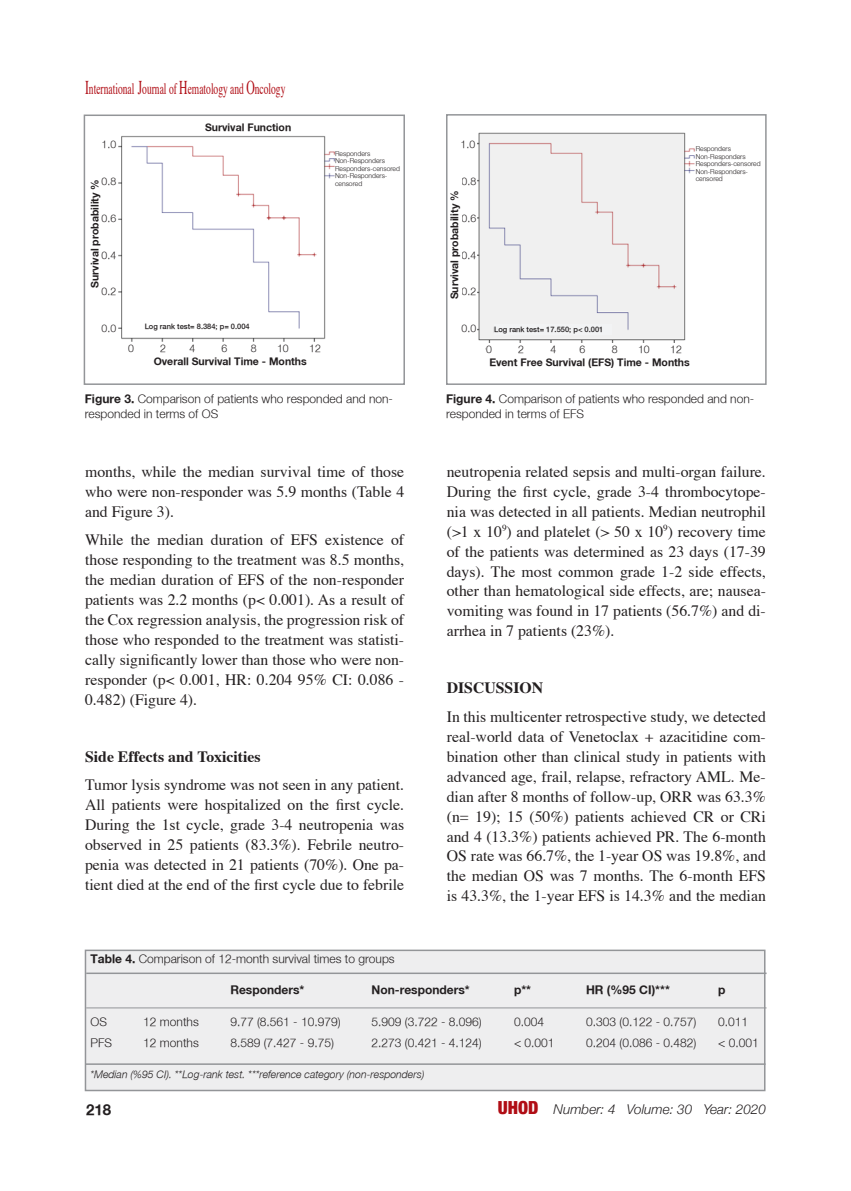
<style>
.page{position:relative;width:851px;height:1191px;background:#fff}
.page>*{position:absolute;margin:0;border:0;box-sizing:border-box;transform-origin:0 0}
.t1{font:15.9px "Times";color:#b00d15;scale:.6 1}
.t2{font:15.75px/20px "Times";color:#231f20;text-align:justify}
.t3{font:700 15.75px "Times";color:#231f20}
.t4{font:700 15px "Helvetica Neu";color:#231f20}
.t5{font:italic 300 13.5px "Helvetica Neue";color:#231f20}
.t6{font:300 12px/14.4px "Helvetica Neu";color:#231f20}
.t7{font:700 12px "Helvetica Neu";color:#231f20}
.t8{font:700 10.5px "Helvetica Neu";color:#231f20}
.t9{font:italic 300 10.5px "Helvetica Neu";color:#231f20}
.t10{font:300 10.5px "Helvetica Neu";color:#231f20}
.t11{font:500 7.5px "Helvetica Neu";color:#231f20}
.t12{font:300 6.75px/7.5px "Helvetica Neu";color:#231f20}
.s1{font-size:19.5px}
.s2{font-weight:700}
.s3{font-weight:900;font-style:normal;font-stretch:condensed;font-size:18px;color:#b00d15}
</style>
<div class="page">
<div style="left:85px;top:950px;width:679px;height:140px;background:#eeeeef"></div>
<div style="left:85px;top:949px;width:680px;height:142px;border:2px solid #939598"></div>
<img style="left:118px;top:136px;width:217px;height:206px">
<div style="left:84px;top:114px;width:321px;height:271px;border:2px solid #939598"></div>
<img style="left:477px;top:132px;width:218px;height:218px">
<div style="left:446px;top:114px;width:320px;height:271px;border:2px solid #939598"></div>
<div style="left:486px;top:343px;width:207px;height:33px;background:#fff"></div>
<div style="left:448px;top:175px;width:13px;height:140px;background:#fff"></div>
<div style="left:145px;top:322px;width:117px;height:10px;background:#fff"></div>
<div style="left:494px;top:324px;width:117px;height:11px;background:#f2f3f4"></div>
<hr style="left:86px;top:972px;width:680px;height:2px;background:#939598">
<hr style="left:85px;top:1063px;width:680px;height:1px;background:#939598">
<hr style="left:86px;top:1007px;width:680px;height:1px;background:#939598">
<p class="t1" style="left:85px;top:78px;width:335px"><span class="s1">I</span>nternational <span class="s1">J</span>ournal of <span class="s1">H</span>ematology and <span class="s1">O</span>ncology</p>
<p class="t10" style="left:102px;top:138px;width:16px">1.0</p>
<p class="t10" style="left:102px;top:175px;width:16px">0.8</p>
<p class="t10" style="left:102px;top:212px;width:16px">0.6</p>
<p class="t10" style="left:102px;top:248px;width:16px">0.4</p>
<p class="t10" style="left:102px;top:285px;width:16px">0.2</p>
<p class="t10" style="left:102px;top:322px;width:16px">0.0</p>
<p class="t8" style="left:88px;top:288px;width:110px;rotate:-90deg">Survival probability %</p>
<p class="t8" style="left:205px;top:121px;width:88px">Survival Function</p>
<p class="t10" style="left:460px;top:138px;width:16px">1.0</p>
<p class="t10" style="left:461px;top:175px;width:16px">0.8</p>
<p class="t10" style="left:461px;top:212px;width:16px">0.6</p>
<p class="t10" style="left:461px;top:248px;width:16px">0.4</p>
<p class="t10" style="left:461px;top:285px;width:16px">0.2</p>
<p class="t10" style="left:461px;top:322px;width:16px">0.0</p>
<p class="t12" style="left:335px;top:150px;width:37px">Responders</p>
<p class="t12" style="left:335px;top:157px;width:51px">Non-Responders</p>
<p class="t12" style="left:335px;top:165px;width:66px">Responders-censored</p>
<p class="t12" style="left:335px;top:172px;width:54px">Non-Responders&shy;censored</p>
<p class="t8" style="left:448px;top:299px;width:110px;rotate:-90deg">Survival probability %</p>
<p class="t11" style="left:145px;top:322px;width:107px">Log rank test= 8.384; p= 0.004</p>
<p class="t11" style="left:494px;top:324px;width:111px">Log rank test= 17.550; p&lt; 0.001</p>
<p class="t12" style="left:695px;top:145px;width:37px">Responders</p>
<p class="t12" style="left:695px;top:152px;width:51px">Non-Responders</p>
<p class="t12" style="left:695px;top:160px;width:66px">Responders-censored</p>
<p class="t12" style="left:695px;top:167px;width:54px">Non-Responders&shy;censored</p>
<p class="t10" style="left:128px;top:342px;width:7px">0</p>
<p class="t10" style="left:160px;top:342px;width:7px">2</p>
<p class="t10" style="left:189px;top:342px;width:7px">4</p>
<p class="t10" style="left:221px;top:342px;width:7px">6</p>
<p class="t10" style="left:251px;top:342px;width:7px">8</p>
<p class="t10" style="left:277px;top:342px;width:13px">10</p>
<p class="t10" style="left:309px;top:342px;width:13px">12</p>
<p class="t8" style="left:154px;top:355px;width:155px">Overall Survival Time - Months</p>
<p class="t10" style="left:486px;top:343px;width:7px">0</p>
<p class="t10" style="left:518px;top:343px;width:7px">2</p>
<p class="t10" style="left:550px;top:343px;width:7px">4</p>
<p class="t10" style="left:579px;top:343px;width:7px">6</p>
<p class="t10" style="left:611px;top:343px;width:7px">8</p>
<p class="t10" style="left:638px;top:343px;width:13px">10</p>
<p class="t10" style="left:670px;top:343px;width:13px">12</p>
<p class="t8" style="left:489px;top:356px;width:202px">Event Free Survival (EFS) Time - Months</p>
<p class="t6" style="left:85px;top:391px;width:310px"><span class="s2">Figure 3.</span> Comparison of patients who responded and non&shy;responded in terms of OS</p>
<p class="t6" style="left:446px;top:391px;width:310px"><span class="s2">Figure 4.</span> Comparison of patients who responded and non&shy;responded in terms of EFS</p>
<p class="t2" style="left:85px;top:462px;width:320px">months, while the median survival time of those who were non-responder was 5.9 months (Table 4 and Figure 3).</p>
<p class="t2" style="left:85px;top:531px;width:320px">While the median duration of EFS existence of those responding to the treatment was 8.5 months, the median duration of EFS of the non-responder patients was 2.2 months (p&lt; 0.001). As a result of the Cox regression analysis, the progression risk of those who responded to the treatment was statisti&shy;cally significantly lower than those who were non&shy;responder (p&lt; 0.001, HR: 0.204 95% CI: 0.086 - 0.482) (Figure 4).</p>
<p class="t3" style="left:85px;top:746px;width:177px">Side Effects and Toxicities</p>
<p class="t2" style="left:85px;top:776px;width:320px">Tumor lysis syndrome was not seen in any patient.<br>All patients were hospitalized on the first cycle.<br>During the 1st cycle, grade 3-4 neutropenia was observed in 25 patients (83.3%). Febrile neutro&shy;penia was detected in 21 patients (70%). One pa&shy;tient died at the end of the first cycle due to febrile</p>
<p class="t2" style="left:446px;top:462px;width:320px">neutropenia related sepsis and multi-organ failure.<br>During the first cycle, grade 3-4 thrombocytope&shy;nia was detected in all patients. Median neutrophil (&gt;1 x 10<sup>9</sup>) and platelet (&gt; 50 x 10<sup>9</sup>) recovery time of the patients was determined as 23 days (17-39 days). The most common grade 1-2 side effects, other than hematological side effects, are; nausea&shy;vomiting was found in 17 patients (56.7%) and di&shy;arrhea in 7 patients (23%).</p>
<p class="t3" style="left:446px;top:677px;width:98px">DISCUSSION</p>
<p class="t2" style="left:446px;top:707px;width:320px">In this multicenter retrospective study, we detected real-world data of Venetoclax + azacitidine com&shy;bination other than clinical study in patients with advanced age, frail, relapse, refractory AML. Me&shy;dian after 8 months of follow-up, ORR was 63.3% (n= 19); 15 (50%) patients achieved CR or CRi and 4 (13.3%) patients achieved PR. The 6-month OS rate was 66.7%, the 1-year OS was 19.8%, and the median OS was 7 months. The 6-month EFS is 43.3%, the 1-year EFS is 14.3% and the median</p>
<p class="t6" style="left:90px;top:951px;width:306px"><span class="s2">Table 4.</span> Comparison of 12-month survival times to groups</p>
<p class="t7" style="left:230px;top:982px;width:75px">Responders*</p>
<p class="t7" style="left:371px;top:982px;width:100px">Non-responders*</p>
<p class="t7" style="left:514px;top:982px;width:19px">p**</p>
<p class="t7" style="left:586px;top:982px;width:85px">HR (%95 CI)***</p>
<p class="t7" style="left:718px;top:982px;width:9px">p</p>
<p class="t6" style="left:90px;top:1014px;width:18px">OS</p>
<p class="t6" style="left:143px;top:1014px;width:57px">12 months</p>
<p class="t6" style="left:230px;top:1014px;width:112px">9.77 (8.561 - 10.979)</p>
<p class="t6" style="left:371px;top:1014px;width:112px">5.909 (3.722 - 8.096)</p>
<p class="t6" style="left:514px;top:1014px;width:32px">0.004</p>
<p class="t6" style="left:586px;top:1014px;width:112px">0.303 (0.122 - 0.757)</p>
<p class="t6" style="left:718px;top:1014px;width:32px">0.011</p>
<p class="t6" style="left:90px;top:1035px;width:23px">PFS</p>
<p class="t6" style="left:143px;top:1035px;width:57px">12 months</p>
<p class="t6" style="left:230px;top:1035px;width:105px">8.589 (7.427 - 9.75)</p>
<p class="t6" style="left:371px;top:1035px;width:112px">2.273 (0.421 - 4.124)</p>
<p class="t6" style="left:514px;top:1035px;width:42px">&lt; 0.001</p>
<p class="t6" style="left:586px;top:1035px;width:112px">0.204 (0.086 - 0.482)</p>
<p class="t6" style="left:718px;top:1035px;width:42px">&lt; 0.001</p>
<p class="t9" style="left:90px;top:1068px;width:335px">*Median (%95 CI). **Log-rank test. ***reference category (non-responders)</p>
<p class="t4" style="left:86px;top:1100px;width:27px">218</p>
<p class="t5" style="left:498px;top:1098px;width:269px"><span class="s3">UHOD</span> Number: 4 Volume: 30 Year: 2020</p>
</div>
